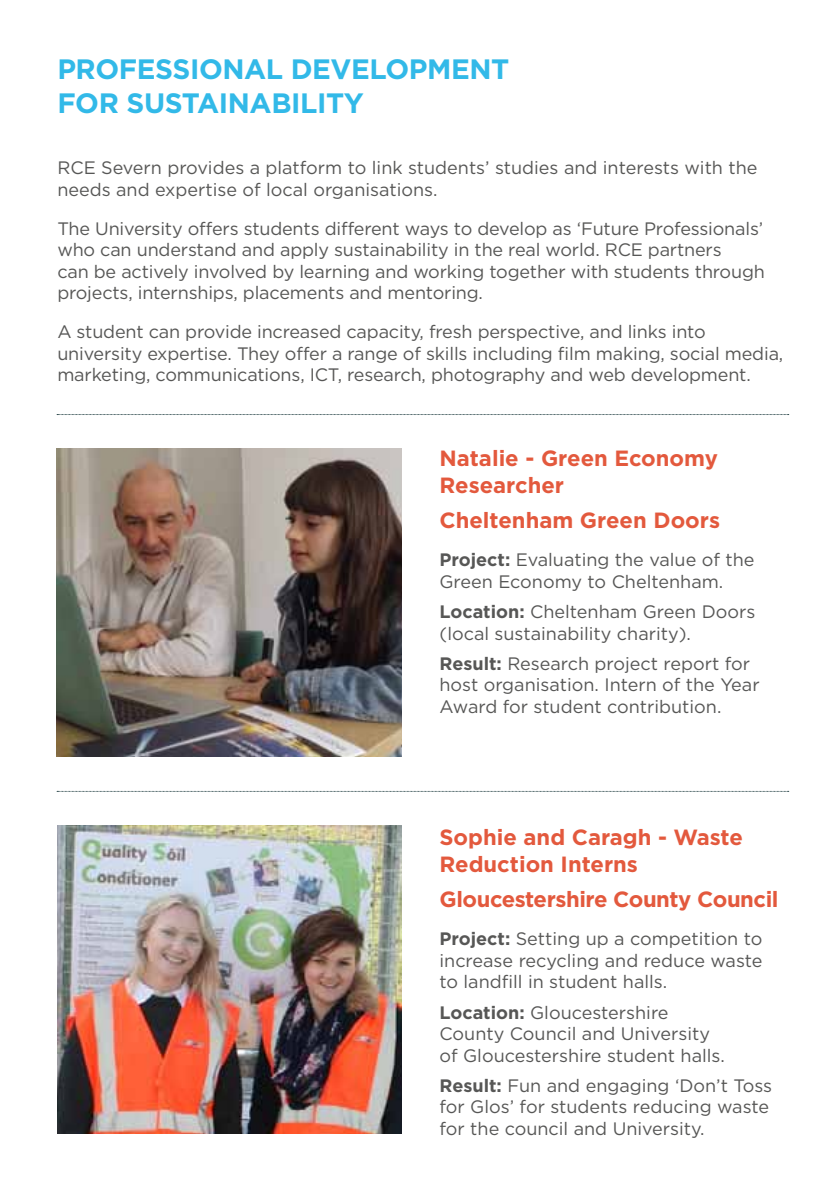
<style>
.page{position:relative;width:840px;height:1191px;background:#fff}
.page>*{position:absolute;margin:0;border:0;box-sizing:border-box;transform-origin:0 0}
.t1{font:700 28px/33.6px "Gotham";letter-spacing:-.015em;color:#32b9e8}
.t2{font:700 22px/26.4px "Gotham";color:#e3593d}
.t3{font:700 22px "Gotham";letter-spacing:-.02em;color:#e3593d}
.t4{font:18px/21.6px "Gotham";letter-spacing:-.01em;color:#575756}
.s1{font-weight:700}
</style>
<div class="page">
<img style="left:57px;top:449px;width:344px;height:308px">
<img style="left:57px;top:826px;width:344px;height:307px">
<svg style="left:57px;top:791px;width:731px;height:1px"></svg>
<svg style="left:57px;top:414px;width:731px;height:1px"></svg>
<h1 class="t1" style="left:57px;top:52px;width:98px">Profess</h1>
<h1 class="t1" style="left:57px;top:52px;width:453px;text-indent:132px">ional Development for Sustainability</h1>
<p class="t4" style="left:57px;top:157px;width:701px;text-indent:44px">Severn provides a platform to link students’ studies and interests with the needs and expertise of local organisations.</p>
<p class="t4" style="left:57px;top:217px;width:707px">The University offers students different ways to develop as ‘Future Professionals’ who can understand and apply sustainability in the real world. RCE</p>
<p class="t4" style="left:57px;top:157px;width:13px">RCE</p>
<p class="t4" style="left:57px;top:239px;width:708px;text-indent:590px">partners<br>can be actively involved by learning and working together with students through projects, internships, placements and mentoring.</p>
<p class="t4" style="left:57px;top:320px;width:727px">A student can provide increased capacity, fresh perspective, and links into university expertise. They offer a range of skills including film making, social media, marketing, communications, ICT, research, photography and web development.</p>
<p class="t2" style="left:439px;top:445px;width:280px">Natalie - Green Economy<br>Researcher</p>
<p class="t2" style="left:439px;top:507px;width:282px">Cheltenham Green Doors</p>
<p class="t4" style="left:439px;top:549px;width:316px"><span class="s1">Project:</span> Evaluating the value of the<br>Green Economy to Cheltenham.</p>
<p class="t4" style="left:439px;top:600px;width:317px"><span class="s1">Location:</span> Cheltenham Green Doors (local sustainability charity).</p>
<p class="t4" style="left:439px;top:652px;width:321px"><span class="s1">Result:</span> Research project report for host organisation. I ntern of the Year<br>Award for student contribution.</p>
<p class="t2" style="left:439px;top:824px;width:305px">Sophie and Caragh - Waste<br>Reduction I nterns</p>
<p class="t3" style="left:439px;top:884px;width:340px">Gloucestershire County Council</p>
<p class="t4" style="left:439px;top:927px;width:324px;text-align:justify"><span class="s1">Project:</span> Setting up a competition to increase recycling and reduce waste to landfill in student halls.</p>
<p class="t4" style="left:439px;top:1001px;width:287px"><span class="s1">Location:</span> Gloucestershire<br>County Council and University of Gloucestershire student halls.</p>
<p class="t4" style="left:439px;top:1074px;width:334px"><span class="s1">Result:</span> Fun and engaging ‘Don’t Toss for Glos’ for students reducing waste for the council and University.</p>
</div>
